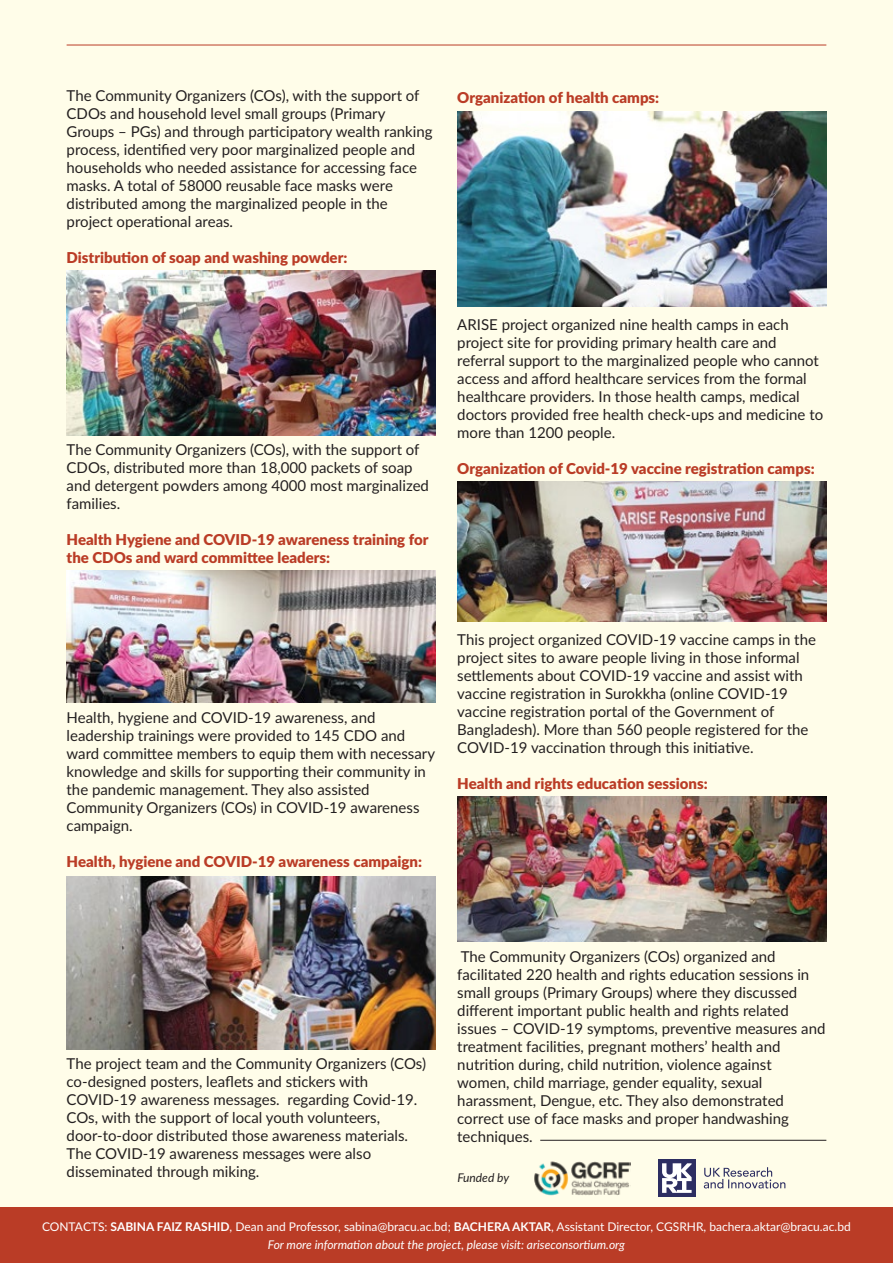
<style>
.page{position:relative;width:893px;height:1263px;background:#fffde9}
.page>*{position:absolute;margin:0;border:0;box-sizing:border-box;transform-origin:0 0}
.t1{font:15px/18px "Lato";color:#231f20}
.t2{font:900 15px/18px "Lato";color:#ba3c26}
.t3{font:12px/17.4px "Lato";color:#fff;text-align:center}
.t4{font:italic 12px "Lato";color:#231f20}
.s1{font-weight:700}
.s2{font-style:italic}
</style>
<div class="page">
<div style="left:0;top:1207px;width:893px;height:56px;background:#ba3c26"></div>
<div style="left:658px;top:1159px;width:38px;height:38px;background:#2d2e62"></div>
<svg style="left:662px;top:1163px;width:30px;height:30px"></svg>
<svg style="left:704px;top:1167px;width:81px;height:21px"></svg>
<img style="left:534px;top:1161px;width:96px;height:35px">
<hr style="left:67px;top:45px;width:759px;height:1px;background:#ba3c26">
<img style="left:67px;top:271px;width:369px;height:164px">
<img style="left:67px;top:570px;width:369px;height:132px">
<img style="left:67px;top:877px;width:368px;height:173px">
<img style="left:457px;top:112px;width:369px;height:195px">
<img style="left:457px;top:482px;width:369px;height:140px">
<img style="left:457px;top:796px;width:369px;height:146px">
<hr style="left:540px;top:1140px;width:286px;height:1px;background:#231f20">
<p class="t1" style="left:67px;top:86px;width:367px">The Community Organizers (COs), with the support of CDOs and household level small groups (Primary Groups – PGs) and through participatory wealth ranking process, identified very poor marginalized people and households who needed assistance for accessing face masks. A total of 58000 reusable face masks were distributed among the marginalized people in the project operational areas.</p>
<p class="t2" style="left:67px;top:248px;width:282px">Distribution of soap and washing powder:</p>
<p class="t1" style="left:67px;top:439px;width:364px">The Community Organizers (COs), with the support of CDOs, distributed more than 18,000 packets of soap and detergent powders among 4000 most marginalized families.</p>
<p class="t2" style="left:67px;top:529px;width:363px">Health Hygiene and COVID-19 awareness training for the CDOs and ward committee leaders:</p>
<p class="t2" style="left:457px;top:88px;width:203px">Organization of health camps:</p>
<p class="t1" style="left:457px;top:315px;width:367px">ARISE project organized nine health camps in each project site for providing primary health care and referral support to the marginalized people who cannot access and afford healthcare services from the formal healthcare providers. In those health camps, medical doctors provided free health check-ups and medicine to more than 1200 people.</p>
<p class="t2" style="left:457px;top:459px;width:359px">Organization of Covid-19 vaccine registration camps:</p>
<p class="t1" style="left:67px;top:708px;width:370px">Health, hygiene and COVID-19 awareness, and leadership trainings were provided to 145 CDO and ward committee members to equip them with necessary knowledge and skills for supporting their community in the pandemic management. They also assisted Community Organizers (COs) in COVID-19 awareness campaign.</p>
<p class="t2" style="left:67px;top:852px;width:357px">Health, hygiene and COVID-19 awareness campaign:</p>
<p class="t1" style="left:457px;top:629px;width:360px">This project organized COVID-19 vaccine camps in the project sites to aware people living in those informal settlements about COVID-19 vaccine and assist with vaccine registration in Surokkha (online COVID-19 vaccine registration portal of the Government of Bangladesh). More than 560 people registered for the COVID-19 vaccination through this initiative.</p>
<p class="t2" style="left:457px;top:773px;width:252px">Health and rights education sessions:</p>
<p class="t1" style="left:67px;top:1053px;width:361px">The project team and the Community Organizers (COs) co-designed posters, leaflets and stickers with COVID-19 awareness messages. regarding Covid-19.<br>COs, with the support of local youth volunteers, door-to-door distributed those awareness materials.<br>The COVID-19 awareness messages were also disseminated through miking.</p>
<p class="t1" style="left:457px;top:947px;width:370px">The Community Organizers (COs) organized and facilitated 220 health and rights education sessions in small groups (Primary Groups) where they discussed different important public health and rights related issues – COVID-19 symptoms, preventive measures and treatment facilities, pregnant mothers’ health and nutrition during, child nutrition, violence against women, child marriage, gender equality, sexual harassment, Dengue, etc. They also demonstrated correct use of face masks and proper handwashing techniques.</p>
<p class="t4" style="left:457px;top:1169px;width:53px">Funded by</p>
<p class="t3" style="left:42px;top:1217px;width:810px">CONTACTS: <span class="s1">SABINA FAIZ RASHID</span>, Dean and Professor, sabina@bracu.ac.bd; <span class="s1">BACHERA AKTAR</span>, Assistant Director, CGSRHR, bachera.aktar@bracu.ac.bd<br><span class="s2">For more information about the project, please visit: ariseconsortium.org</span></p>
</div>
